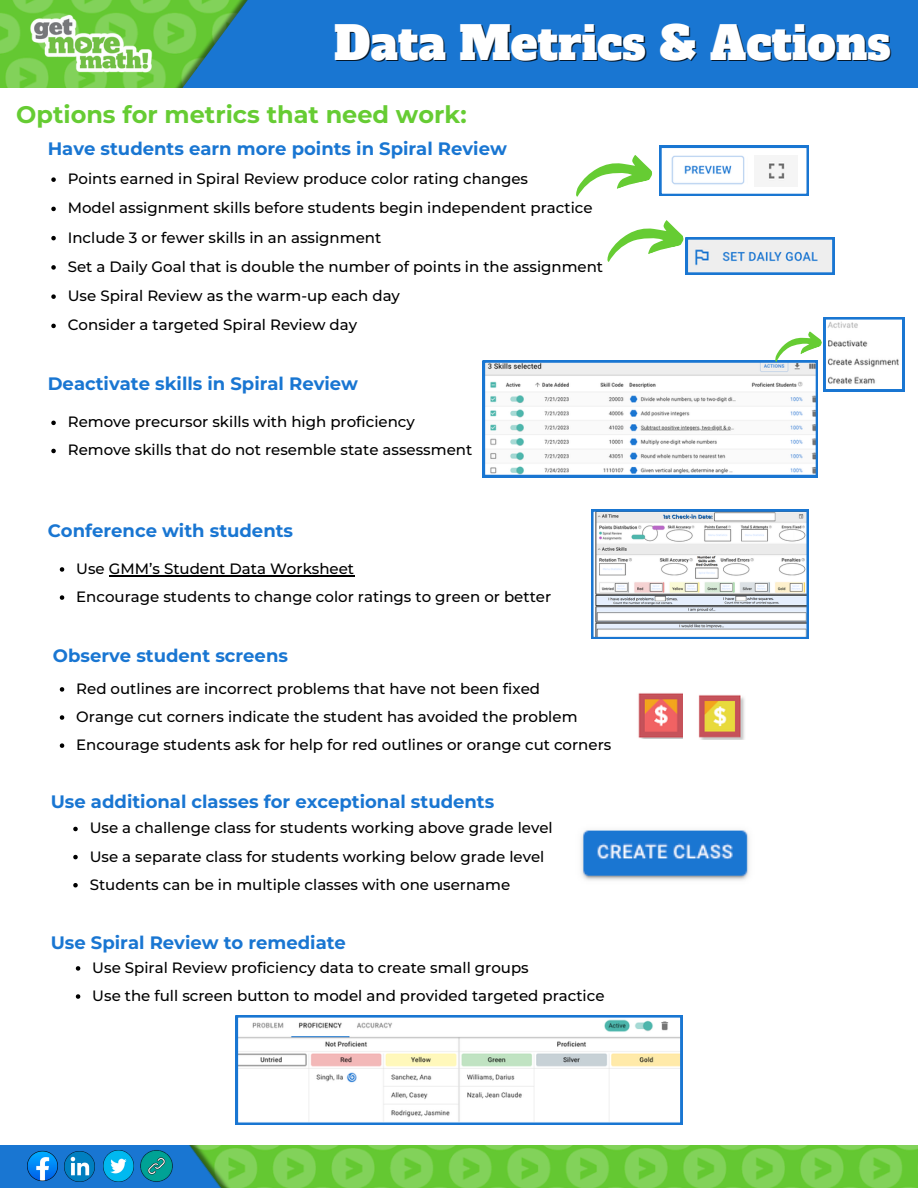
<style>
.page{position:relative;width:918px;height:1188px;background:#fff}
.page>*{position:absolute;margin:0;border:0;box-sizing:border-box;transform-origin:0 0}
.t1{font:45px "Alfa Slab One";color:#fff}
.t2{font:700 24px "Montserrat";color:#6c3}
.t3{font:700 18px "Montserrat";color:#1976d2}
.t4{font:500 15px "Montserrat";color:#000}
</style>
<div class="page">
<div style="left:176px;top:0;width:742px;height:88px;background:#1976d2"></div>
<img style="left:7px;top:0;width:169px;height:88px">
<img style="left:325px;top:1145px;width:144px;height:43px">
<img style="left:469px;top:1145px;width:449px;height:43px">
<img style="left:265px;top:1145px;width:60px;height:43px">
<svg style="left:0;top:1145px;width:265px;height:43px;background:#3c9596"></svg>
<img style="left:20px;top:1145px;width:44px;height:43px">
<img style="left:64px;top:1151px;width:31px;height:30px">
<img style="left:103px;top:1151px;width:31px;height:30px">
<img style="left:138px;top:1147px;width:37px;height:38px">
<svg style="left:576px;top:146px;width:233px;height:51px"></svg>
<svg style="left:607px;top:220px;width:227px;height:55px"></svg>
<svg style="left:483px;top:317px;width:421px;height:160px"></svg>
<svg style="left:591px;top:510px;width:217px;height:129px"></svg>
<img style="left:638px;top:693px;width:45px;height:46px">
<img style="left:698px;top:695px;width:47px;height:45px">
<img style="left:581px;top:830px;width:168px;height:51px">
<svg style="left:236px;top:1015px;width:446px;height:109px"></svg>
<svg style="left:51px;top:177px;width:5px;height:5px"></svg>
<svg style="left:51px;top:207px;width:5px;height:4px"></svg>
<svg style="left:51px;top:236px;width:5px;height:4px"></svg>
<svg style="left:51px;top:265px;width:5px;height:5px"></svg>
<svg style="left:51px;top:294px;width:5px;height:5px"></svg>
<svg style="left:51px;top:324px;width:5px;height:4px"></svg>
<svg style="left:51px;top:421px;width:5px;height:4px"></svg>
<svg style="left:51px;top:449px;width:5px;height:4px"></svg>
<svg style="left:60px;top:567px;width:4px;height:5px"></svg>
<hr style="left:109px;top:575px;width:245px;height:1px;background:#000">
<svg style="left:60px;top:595px;width:4px;height:5px"></svg>
<svg style="left:60px;top:687px;width:4px;height:5px"></svg>
<svg style="left:60px;top:715px;width:4px;height:5px"></svg>
<svg style="left:60px;top:743px;width:4px;height:5px"></svg>
<svg style="left:73px;top:827px;width:5px;height:4px"></svg>
<svg style="left:73px;top:855px;width:5px;height:4px"></svg>
<svg style="left:73px;top:883px;width:5px;height:4px"></svg>
<svg style="left:76px;top:966px;width:4px;height:5px"></svg>
<svg style="left:76px;top:994px;width:4px;height:5px"></svg>
<p class="t1" style="left:334px;top:13px;width:558px">Data Metrics &amp; Actions</p>
<p class="t2" style="left:16px;top:100px;width:452px">Options for metrics that need work:</p>
<p class="t3" style="left:48px;top:137px;width:461px">Have students earn more points in Spiral Review</p>
<h3 class="t4" style="left:68px;top:170px;width:462px">Points earned in Spiral Review produce color rating changes</h3>
<p class="t4" style="left:68px;top:199px;width:526px">Model assignment skills before students begin independent practice</p>
<p class="t4" style="left:68px;top:228px;width:315px">Include 3 or fewer skills in an assignment</p>
<p class="t4" style="left:68px;top:257px;width:537px">Set a Daily Goal that is double the number of points in the assignment</p>
<h3 class="t4" style="left:68px;top:287px;width:334px">Use Spiral Review as the warm-up each day</h3>
<p class="t4" style="left:68px;top:316px;width:291px">Consider a targeted Spiral Review day</p>
<p class="t3" style="left:48px;top:373px;width:312px">Deactivate skills in Spiral Review</p>
<p class="t4" style="left:68px;top:413px;width:349px">Remove precursor skills with high proficiency</p>
<p class="t4" style="left:68px;top:441px;width:406px">Remove skills that do not resemble state assessment</p>
<p class="t3" style="left:48px;top:520px;width:247px">Conference with students</p>
<h3 class="t4" style="left:76px;top:559px;width:279px">Use GMM’s Student Data Worksheet</h3>
<p class="t4" style="left:76px;top:588px;width:476px">Encourage students to change color ratings to green or better</p>
<p class="t3" style="left:53px;top:645px;width:237px">Observe student screens</p>
<p class="t4" style="left:76px;top:679px;width:465px">Red outlines are incorrect problems that have not been fixed</p>
<p class="t4" style="left:76px;top:708px;width:503px">Orange cut corners indicate the student has avoided the problem</p>
<h3 class="t4" style="left:76px;top:736px;width:537px">Encourage students ask for help for red outlines or orange cut corners</h3>
<p class="t3" style="left:51px;top:791px;width:445px">Use additional classes for exceptional students</p>
<p class="t4" style="left:90px;top:819px;width:465px">Use a challenge class for students working above grade level</p>
<p class="t4" style="left:90px;top:847px;width:456px">Use a separate class for students working below grade level</p>
<p class="t4" style="left:90px;top:875px;width:422px">Students can be in multiple classes with one username</p>
<p class="t3" style="left:51px;top:931px;width:297px">Use Spiral Review to remediate</p>
<p class="t4" style="left:92px;top:958px;width:438px">Use Spiral Review proficiency data to create small groups</p>
<p class="t4" style="left:92px;top:987px;width:514px">Use the full screen button to model and provided targeted practice</p>
</div>
